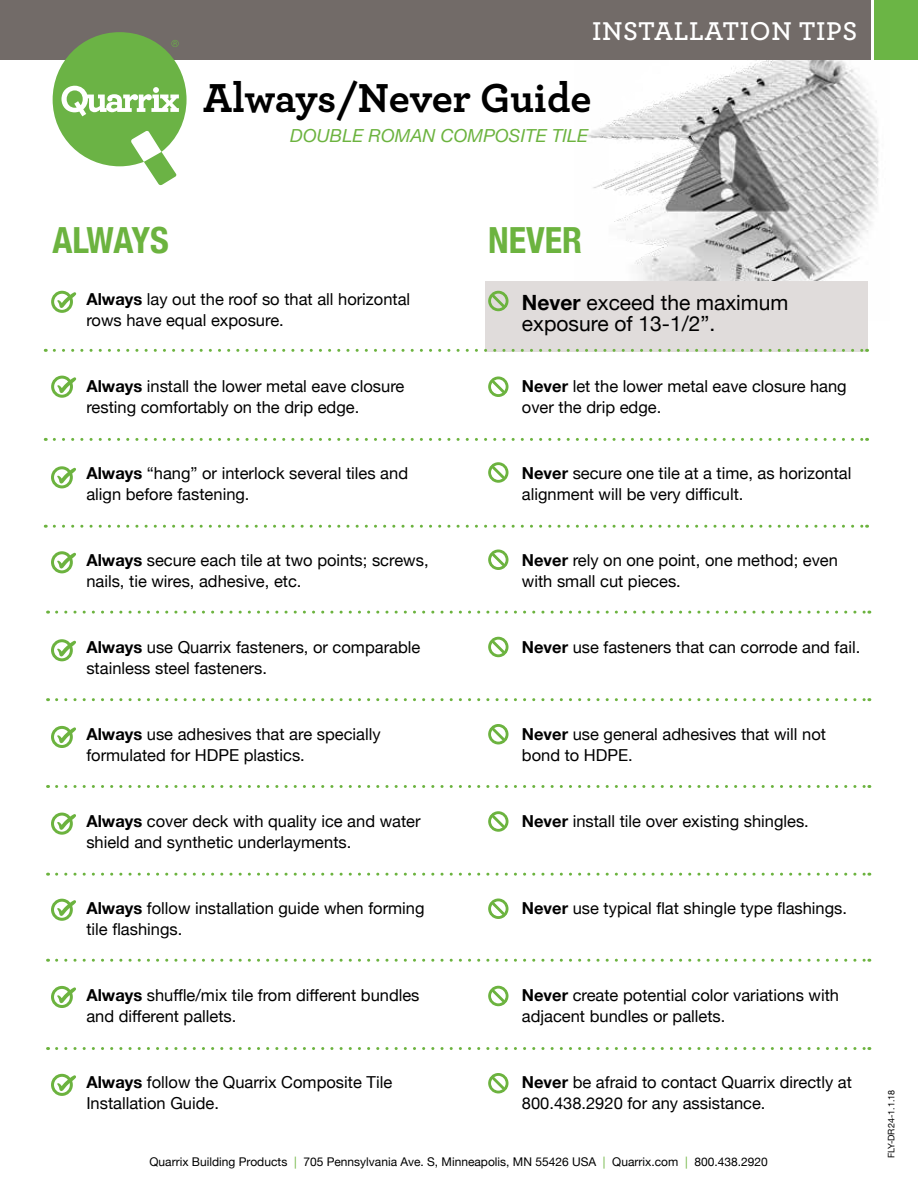
<style>
.page{position:relative;width:918px;height:1188px;background:#fff}
.page>*{position:absolute;margin:0;border:0;box-sizing:border-box;transform-origin:0 0}
.t1{font:700 42.45px "Archer";letter-spacing:-.005em;color:#000}
.t2{font:700 condensed 36px "Helvetica Neue";color:#6cb33f}
.t3{font:600 27px "Archer";letter-spacing:.02em;color:#fff}
.t4{font:21px/21px "Helvetica Neue";color:#000}
.t5{font:italic 18px "Helvetica Neue";letter-spacing:.005em;color:#6cb33f}
.t6{font:16.5px/21px "Helvetica Neue";color:#000}
.t7{font:12px "Helvetica Neue";color:#000}
.t8{font:9px "Helvetica Neue";color:#000}
.s1{font-weight:700}
.s2{color:#6cb33f}
</style>
<div class="page">
<img style="left:574px;top:6px;width:315px;height:276px">
<div style="left:486px;top:282px;width:382px;height:70px;background:#e0dcdb"></div>
<div style="left:0;top:0;width:870px;height:59px;background:#726b68"></div>
<svg style="left:53px;top:32px;width:134px;height:154px"></svg>
<div style="left:875px;top:0;width:43px;height:59px;background:#6bb545"></div>
<div style="left:51px;top:291px;width:22px;height:22px;border:3px solid #6cb33f;border-radius:50%"></div>
<div style="left:51px;top:376px;width:22px;height:22px;border:3px solid #6cb33f;border-radius:50%"></div>
<div style="left:51px;top:466px;width:22px;height:22px;border:3px solid #6cb33f;border-radius:50%"></div>
<div style="left:51px;top:551px;width:22px;height:22px;border:3px solid #6cb33f;border-radius:50%"></div>
<div style="left:51px;top:639px;width:22px;height:22px;border:3px solid #6cb33f;border-radius:50%"></div>
<div style="left:51px;top:726px;width:22px;height:22px;border:3px solid #6cb33f;border-radius:50%"></div>
<div style="left:51px;top:813px;width:22px;height:22px;border:3px solid #6cb33f;border-radius:50%"></div>
<div style="left:51px;top:899px;width:22px;height:22px;border:3px solid #6cb33f;border-radius:50%"></div>
<div style="left:51px;top:986px;width:22px;height:22px;border:3px solid #6cb33f;border-radius:50%"></div>
<div style="left:51px;top:1074px;width:22px;height:22px;border:3px solid #6cb33f;border-radius:50%"></div>
<svg style="left:57px;top:292px;width:20px;height:17px"></svg>
<svg style="left:57px;top:377px;width:20px;height:17px"></svg>
<svg style="left:57px;top:467px;width:19px;height:17px"></svg>
<svg style="left:57px;top:552px;width:19px;height:17px"></svg>
<svg style="left:57px;top:640px;width:19px;height:17px"></svg>
<svg style="left:57px;top:727px;width:19px;height:17px"></svg>
<svg style="left:57px;top:813px;width:19px;height:17px"></svg>
<svg style="left:57px;top:900px;width:19px;height:16px"></svg>
<svg style="left:57px;top:987px;width:19px;height:17px"></svg>
<svg style="left:57px;top:1075px;width:19px;height:17px"></svg>
<svg style="left:488px;top:290px;width:21px;height:22px"></svg>
<svg style="left:488px;top:376px;width:21px;height:21px"></svg>
<svg style="left:488px;top:462px;width:21px;height:21px"></svg>
<svg style="left:488px;top:549px;width:21px;height:21px"></svg>
<svg style="left:488px;top:636px;width:21px;height:22px"></svg>
<svg style="left:488px;top:724px;width:21px;height:21px"></svg>
<svg style="left:488px;top:811px;width:21px;height:21px"></svg>
<svg style="left:488px;top:898px;width:21px;height:21px"></svg>
<svg style="left:488px;top:985px;width:21px;height:22px"></svg>
<svg style="left:488px;top:1073px;width:21px;height:21px"></svg>
<svg style="left:54px;top:349px;width:814px;height:3px"></svg>
<svg style="left:57px;top:611px;width:813px;height:3px"></svg>
<svg style="left:57px;top:873px;width:813px;height:3px"></svg>
<svg style="left:54px;top:438px;width:814px;height:3px"></svg>
<svg style="left:57px;top:698px;width:813px;height:3px"></svg>
<svg style="left:57px;top:959px;width:813px;height:3px"></svg>
<svg style="left:54px;top:524px;width:814px;height:4px"></svg>
<svg style="left:57px;top:785px;width:813px;height:3px"></svg>
<svg style="left:57px;top:1047px;width:813px;height:3px"></svg>
<h3 class="t3" style="left:592px;top:11px;width:267px">INSTALLATION TIPS</h3>
<h1 class="t1" style="left:203px;top:65px;width:390px">Always/Never Guide</h1>
<p class="t5" style="left:290px;top:123px;width:299px">DOUBLE ROMAN COMPOSITE TILE</p>
<h2 class="t2" style="left:53px;top:211px;width:118px">ALWAYS</h2>
<h2 class="t2" style="left:488px;top:211px;width:95px">NEVER</h2>
<p class="t6" style="left:86px;top:290px;width:325px"><span class="s1">Always</span> lay out the roof so that all horizontal rows have equal exposure.</p>
<p class="t4" style="left:522px;top:293px;width:268px"><span class="s1">Never</span> exceed the maximum exposure of 13-1/2”.</p>
<p class="t6" style="left:86px;top:377px;width:320px"><span class="s1">Always</span> install the lower metal eave closure resting comfortably on the drip edge.</p>
<p class="t6" style="left:522px;top:377px;width:326px"><span class="s1">Never</span> let the lower metal eave closure hang over the drip edge.</p>
<p class="t6" style="left:86px;top:464px;width:323px"><span class="s1">Always</span> “hang” or interlock several tiles and align before fastening.</p>
<p class="t6" style="left:522px;top:464px;width:331px"><span class="s1">Never</span> secure one tile at a time, as horizontal alignment will be very difficult.</p>
<p class="t6" style="left:86px;top:551px;width:344px"><span class="s1">Always</span> secure each tile at two points; screws, nails, tie wires, adhesive, etc.</p>
<p class="t6" style="left:522px;top:551px;width:318px"><span class="s1">Never</span> rely on one point, one method; even with small cut pieces.</p>
<p class="t6" style="left:86px;top:638px;width:335px"><span class="s1">Always</span> use Quarrix fasteners, or comparable stainless steel fasteners.</p>
<p class="t6" style="left:522px;top:638px;width:340px"><span class="s1">Never</span> use fasteners that can corrode and fail.</p>
<p class="t6" style="left:86px;top:725px;width:296px"><span class="s1">Always</span> use adhesives that are specially formulated for HDPE plastics.</p>
<p class="t6" style="left:522px;top:725px;width:306px"><span class="s1">Never</span> use general adhesives that will not bond to HDPE.</p>
<p class="t6" style="left:86px;top:812px;width:336px"><span class="s1">Always</span> cover deck with quality ice and water shield and synthetic underlayments.</p>
<p class="t6" style="left:522px;top:812px;width:288px"><span class="s1">Never</span> install tile over existing shingles.</p>
<p class="t6" style="left:86px;top:899px;width:340px"><span class="s1">Always</span> follow installation guide when forming tile flashings.</p>
<p class="t6" style="left:522px;top:899px;width:327px"><span class="s1">Never</span> use typical flat shingle type flashings.</p>
<p class="t6" style="left:86px;top:986px;width:335px"><span class="s1">Always</span> shuffle/mix tile from different bundles and different pallets.</p>
<p class="t6" style="left:522px;top:986px;width:319px"><span class="s1">Never</span> create potential color variations with adjacent bundles or pallets.</p>
<p class="t6" style="left:86px;top:1073px;width:307px"><span class="s1">Always</span> follow the Quarrix Composite Tile<br>Installation Guide.</p>
<p class="t6" style="left:522px;top:1073px;width:332px"><span class="s1">Never</span> be afraid to contact Quarrix directly at<br>800.438.2920 for any assistance.</p>
<p class="t7" style="left:150px;top:1153px;width:620px">Quarrix Building Products <span class="s2">|</span> 705 Pennsylvania Ave. S, Minneapolis, MN 55426 USA <span class="s2">|</span> Quarrix.com <span class="s2">|</span> 800.438.2920</p>
<p class="t8" style="left:885px;top:1158px;width:70px;rotate:-90deg">FLY-DR24-1.1.18</p>
</div>
